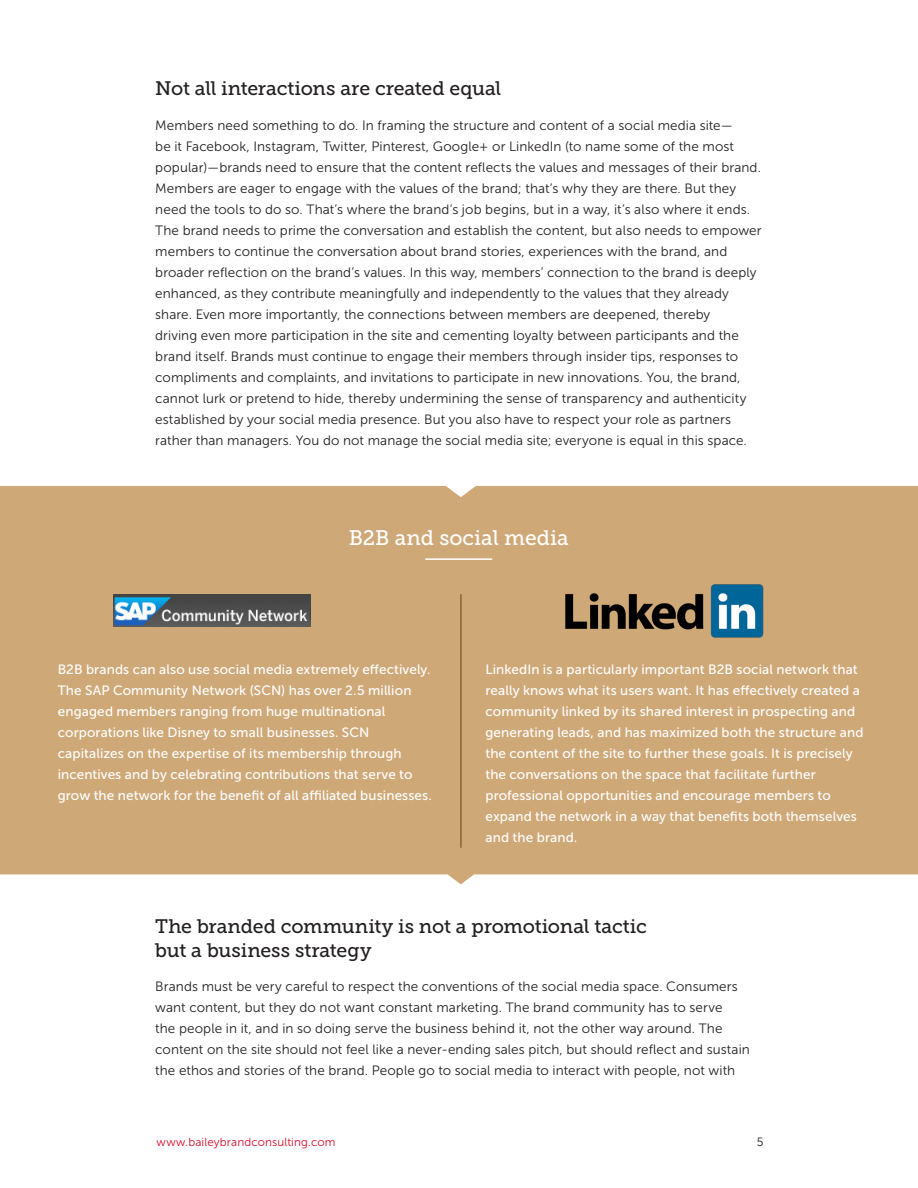
<style>
.page{position:relative;width:918px;height:1188px;background:#fff}
.page>*{position:absolute;margin:0;border:0;box-sizing:border-box;transform-origin:0 0}
.Sidebar_Title___Rule{font:21px "Museo Slab 500";color:#fff}
.Section_Header{font:19.5px/24px "Museo Slab 500";letter-spacing:-.01em;color:#231f20}
.Body_Copy{font:13.5px/21px "Museo Sans 300";letter-spacing:.01em;color:#231f20}
.Sidebar_Body_Copy{font:13.5px/21px "Museo Sans 500";letter-spacing:.01em;color:#fff}
.t1{font:12px "Museo Sans 300";color:#231f20}
.t2{font:11.7px "Museo Sans 300";letter-spacing:.015em;color:#d30d2b}
</style>
<div class="page">
<div style="left:0;top:486px;width:918px;height:398px;background:#cfa878"></div>
<hr style="left:460px;top:594px;width:2px;height:254px;background:#89642e">
<hr style="left:425px;top:558px;width:67px;height:2px;background:#fff">
<img style="left:565px;top:583px;width:199px;height:54px">
<img style="left:113px;top:594px;width:197px;height:32px">
<p class="Section_Header" style="left:155px;top:77px;width:348px">Not all interactions are created equal</p>
<p class="Body_Copy" style="left:155px;top:115px;width:608px">Members need something to do. In framing the structure and content of a social media site—<br>be it Facebook, Instagram, Twitter, Pinterest, Google+ or LinkedIn (to name some of the most popular)—brands need to ensure that the content reflects the values and messages of their brand.<br>Members are eager to engage with the values of the brand; that’s why they are there. But they need the tools to do so. That’s where the brand’s job begins, but in a way, it’s also where it ends.<br>The brand needs to prime the conversation and establish the content, but also needs to empower members to continue the conversation about brand stories, experiences with the brand, and broader reflection on the brand’s values. In this way, members’ connection to the brand is deeply enhanced, as they contribute meaningfully and independently to the values that they already share. Even more importantly, the connections between members are deepened, thereby<br>driving even more participation in the site and cementing loyalty between participants and the brand itself. Brands must continue to engage their members through insider tips, responses to compliments and complaints, and invitations to participate in new innovations. You, the brand, cannot lurk or pretend to hide, thereby undermining the sense of transparency and authenticity established by your social media presence. But you also have to respect your role as partners rather than managers. You do not manage the social media site; everyone is equal in this space.</p>
<p class="Sidebar_Title___Rule" style="left:349px;top:526px;width:222px">B2B and social media</p>
<p class="Sidebar_Body_Copy" style="left:58px;top:659px;width:376px">B2B brands can also use social media extremely effectively.<br>The SAP Community Network (SCN) has over 2.5 million engaged members ranging from huge multinational corporations like Disney to small businesses. SCN capitalizes on the expertise of its membership through incentives and by celebrating contributions that serve to grow the network for the benefit of all affiliated businesses.</p>
<p class="Sidebar_Body_Copy" style="left:486px;top:659px;width:379px">LinkedIn is a particularly important B2B social network that really knows what its users want. It has effectively created a community linked by its shared interest in prospecting and generating leads, and has maximized both the structure and the content of the site to further these goals. It is precisely the conversations on the space that facilitate further professional opportunities and encourage members to expand the network in a way that benefits both themselves and the brand.</p>
<p class="Section_Header" style="left:155px;top:914px;width:493px">The branded community is not a promotional tactic but a business strategy</p>
<p class="Body_Copy" style="left:155px;top:976px;width:596px">Brands must be very careful to respect the conventions of the social media space. Consumers want content, but they do not want constant marketing. The brand community has to serve<br>the people in it, and in so doing serve the business behind it, not the other way around. The content on the site should not feel like a never-ending sales pitch, but should reflect and sustain the ethos and stories of the brand. People go to social media to interact with people, not with</p>
<p class="t2" style="left:157px;top:1136px;width:180px">www.baileybrandconsulting.com</p>
<p class="t1" style="left:757px;top:1136px;width:8px">5</p>
</div>
